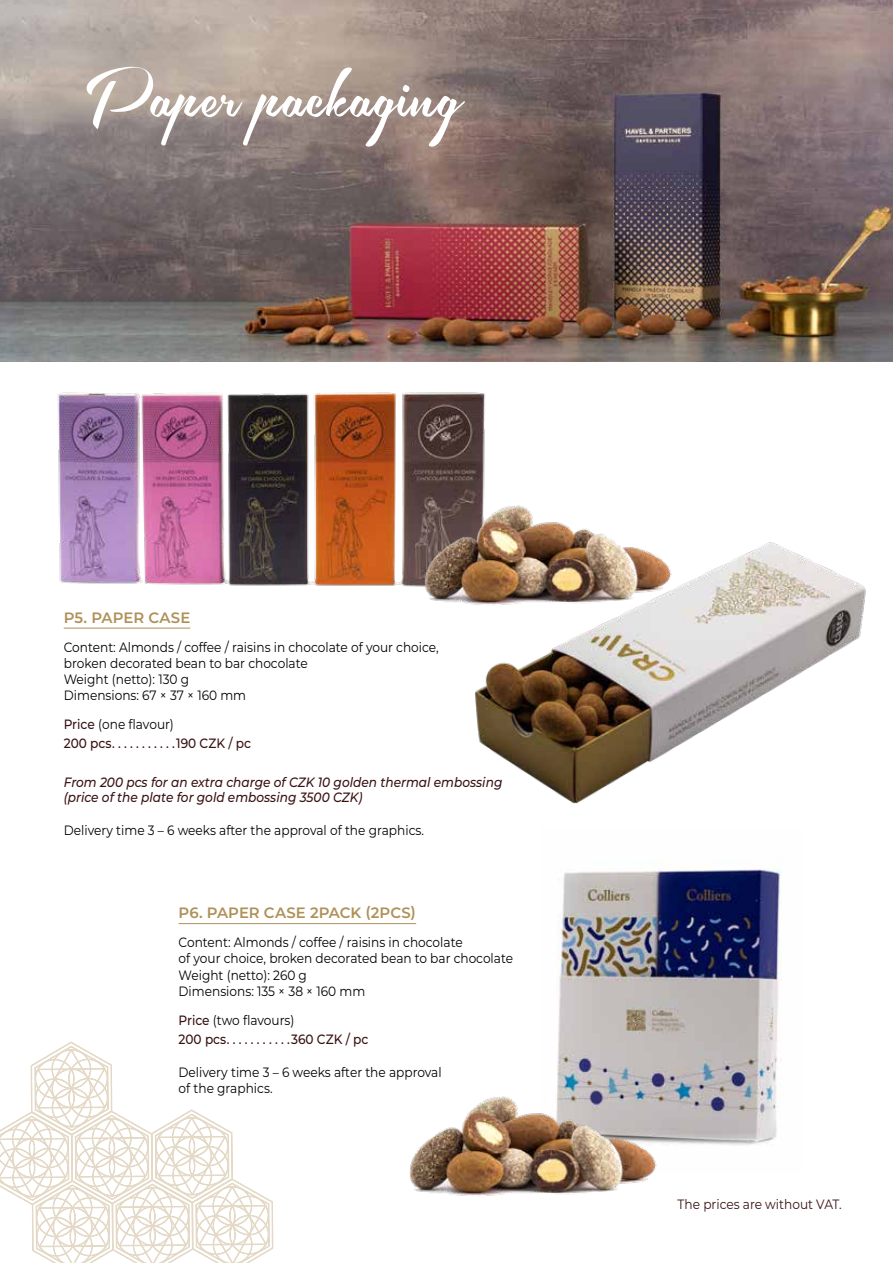
<style>
.page{position:relative;width:893px;height:1263px;background:#fff}
.page>*{position:absolute;margin:0;border:0;box-sizing:border-box;transform-origin:0 0}
.t1{font:93px "Steiner Air";color:#fff;scale:.9 1}
.t2{font:600 15px "Montserrat";letter-spacing:.005em;color:#ae9158}
.t3{font:13.5px/16.2px "Montserrat";color:#000;scale:.9 1}
.t4{font:italic 500 13.5px/15px "Montserrat";color:#391112;scale:.9 1}
.t5{font:500 13.5px/19.2px "Montserrat";color:#391112;scale:.9 1}
.t6{font:13.5px "Montserrat";color:#391112;scale:.9 1}
.s1{font-weight:400;color:#000}
</style>
<div class="page">
<svg style="left:0;top:1041px;width:273px;height:222px"></svg>
<img style="left:0;top:0;width:893px;height:361px">
<img style="left:557px;top:860px;width:225px;height:286px">
<img style="left:57px;top:392px;width:428px;height:194px">
<img style="left:398px;top:488px;width:11px;height:99px">
<img style="left:409px;top:1079px;width:269px;height:117px">
<img style="left:409px;top:469px;width:457px;height:335px">
<hr style="left:64px;top:628px;width:126px;height:1px;background:#ae9158">
<hr style="left:179px;top:923px;width:237px;height:1px;background:#ae9158">
<h1 class="t1" style="left:85px;top:44px;width:422px">Paper packaging</h1>
<p class="t2" style="left:64px;top:607px;width:128px">P5. PAPER CASE</p>
<p class="t3" style="left:64px;top:638px;width:418px">Content: Almonds / coffee / raisins in chocolate of your choice, broken decorated bean to bar chocolate<br>Weight (netto): 130 g<br>Dimensions: 67 × 37 × 160 mm</p>
<p class="t5" style="left:64px;top:714px;width:124px">Price <span class="s1">(one flavour)<br></span>200 pcs...........</p>
<p class="t5" style="left:176px;top:733px;width:85px">190 CZK / pc</p>
<p class="t4" style="left:64px;top:774px;width:489px">From 200 pcs for an extra charge of CZK 10 golden thermal embossing (price of the plate for gold embossing 3500 CZK)</p>
<p class="t3" style="left:64px;top:822px;width:402px">Delivery time 3 – 6 weeks after the approval of the graphics.</p>
<p class="t2" style="left:179px;top:902px;width:239px">P6. PAPER CASE 2PACK (2PCS)</p>
<p class="t3" style="left:179px;top:934px;width:373px">Content: Almonds / coffee / raisins in chocolate<br>of your choice, broken decorated bean to bar chocolate Weight (netto): 260 g<br>Dimensions: 135 × 38 × 160 mm</p>
<p class="t5" style="left:179px;top:1010px;width:130px">Price <span class="s1">(two flavours)<br></span>200 pcs...........</p>
<p class="t5" style="left:291px;top:1029px;width:87px">360 CZK / pc</p>
<p class="t3" style="left:179px;top:1064px;width:294px">Delivery time 3 – 6 weeks after the approval of the graphics.</p>
<p class="t6" style="left:678px;top:1195px;width:184px">The prices are without VAT.</p>
</div>
